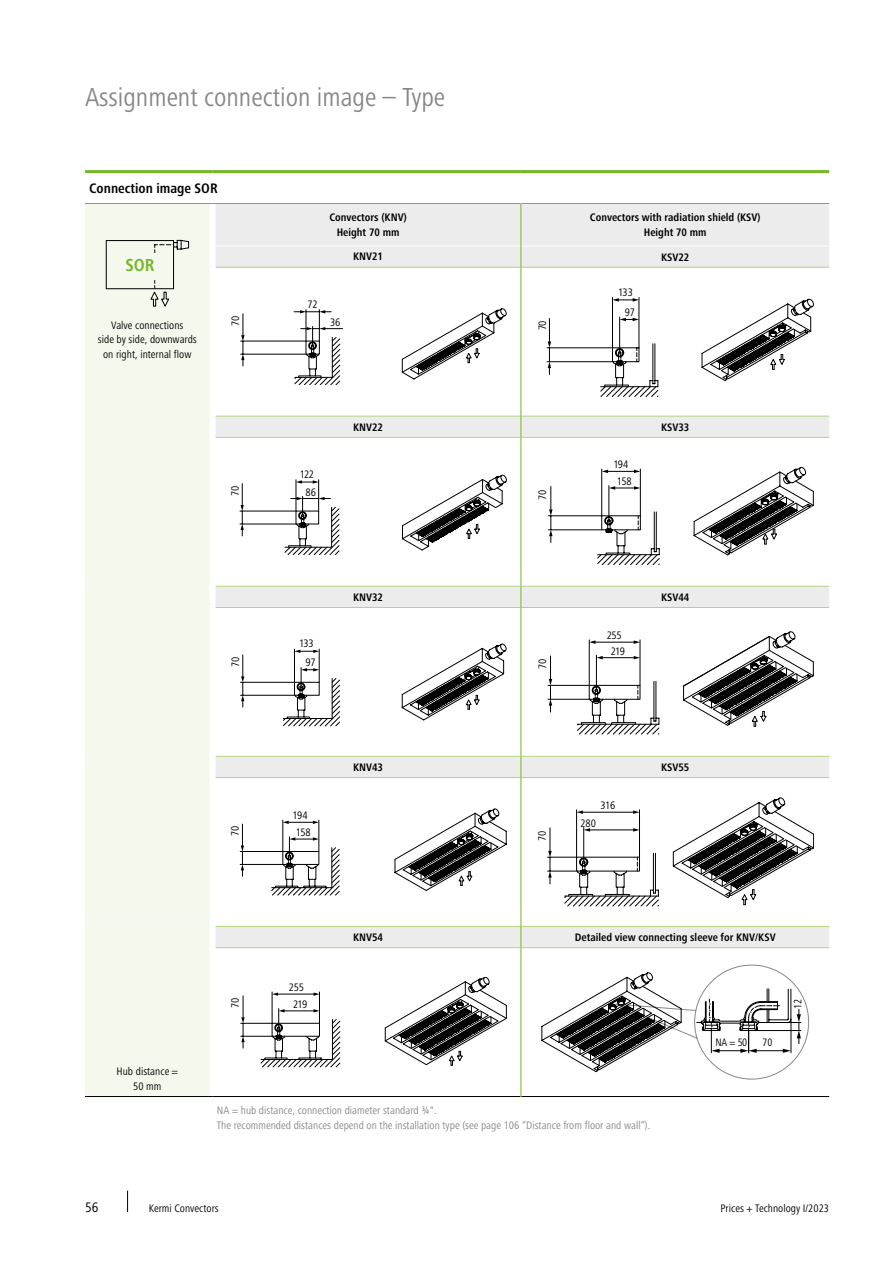
<style>
.page{position:relative;width:893px;height:1263px;background:#fff}
.page>*{position:absolute;margin:0;border:0;box-sizing:border-box;transform-origin:0 0}
.t1{font:condensed 27px "Frutiger Next LTW1 G";color:#868786}
.t2{font:700 condensed 18px "Frutiger Next LTW1 G";color:#75b726}
.t3{font:700 condensed 14.25px "Frutiger Next LTW1 G";color:#000}
.t4{font:condensed 14.25px "Frutiger Next LTW1 G";color:#000}
.t5{font:condensed 11.25px/14.9px "Frutiger Next LTW1 G";color:#000;text-align:center}
.t6{font:700 condensed 11.25px/14.9px "Frutiger Next LTW1 G";color:#000;text-align:center}
.t7{font:condensed 11.25px/14.9px "Frutiger Next LTW1 G";color:#868786}
.t8{font:condensed 11.1px "Frutiger Next LTW1 G";letter-spacing:-.035em;color:#000;scale:.96 1}
.t9{font:condensed 11.1px "Frutiger Next LTW1 G";letter-spacing:-.035em;color:#000;scale:.95 1}
.t10{font:condensed 11.1px "Frutiger Next LTW1 G";letter-spacing:-.035em;color:#000}
</style>
<div class="page">
<svg style="left:127px;top:1191px;width:1px;height:21px"></svg>
<svg style="left:216px;top:438px;width:613px;height:509px"></svg>
<div style="left:85px;top:437px;width:125px;height:659px;background:#f4f8ed"></div>
<div style="left:85px;top:586px;width:125px;height:362px;background:#f4f8ed"></div>
<hr style="left:216px;top:437px;width:304px;height:1px;background:#b5d383">
<hr style="left:521px;top:437px;width:308px;height:1px;background:#b5d383">
<hr style="left:85px;top:170px;width:128px;height:3px;background:#75b726">
<hr style="left:213px;top:170px;width:308px;height:3px;background:#75b726">
<hr style="left:521px;top:170px;width:308px;height:3px;background:#75b726">
<hr style="left:216px;top:777px;width:304px;height:1px;background:#b5d383">
<hr style="left:521px;top:777px;width:308px;height:1px;background:#b5d383">
<hr style="left:216px;top:926px;width:304px;height:1px;background:#b5d383">
<hr style="left:216px;top:947px;width:304px;height:1px;background:#b5d383">
<hr style="left:521px;top:947px;width:308px;height:1px;background:#b5d383">
<hr style="left:216px;top:607px;width:304px;height:1px;background:#b5d383">
<hr style="left:85px;top:1096px;width:128px;height:1px;background:#000">
<hr style="left:216px;top:586px;width:304px;height:1px;background:#b5d383">
<hr style="left:521px;top:926px;width:308px;height:1px;background:#b5d383">
<hr style="left:213px;top:1096px;width:307px;height:1px;background:#000">
<hr style="left:521px;top:1096px;width:308px;height:1px;background:#000">
<hr style="left:216px;top:756px;width:304px;height:1px;background:#b5d383">
<hr style="left:521px;top:756px;width:308px;height:1px;background:#b5d383">
<hr style="left:521px;top:586px;width:308px;height:1px;background:#b5d383">
<hr style="left:521px;top:607px;width:308px;height:1px;background:#b5d383">
<hr style="left:520px;top:437px;width:1px;height:149px;background:#75b726">
<svg style="left:520px;top:586px;width:1px;height:21px"></svg>
<hr style="left:520px;top:607px;width:1px;height:149px;background:#75b726">
<svg style="left:520px;top:756px;width:1px;height:21px"></svg>
<hr style="left:520px;top:777px;width:1px;height:149px;background:#75b726">
<svg style="left:520px;top:926px;width:1px;height:22px"></svg>
<hr style="left:520px;top:948px;width:1px;height:149px;background:#75b726">
<svg style="left:85px;top:203px;width:744px;height:234px"></svg>
<hr style="left:240px;top:524px;width:56px;height:1px;background:#000">
<hr style="left:240px;top:511px;width:56px;height:1px;background:#000">
<svg style="left:241px;top:484px;width:3px;height:52px"></svg>
<svg style="left:284px;top:475px;width:223px;height:80px"></svg>
<svg style="left:548px;top:467px;width:266px;height:98px"></svg>
<hr style="left:240px;top:695px;width:54px;height:1px;background:#000">
<hr style="left:240px;top:682px;width:54px;height:1px;background:#000">
<svg style="left:241px;top:655px;width:3px;height:52px"></svg>
<svg style="left:283px;top:644px;width:223px;height:82px"></svg>
<svg style="left:548px;top:631px;width:266px;height:104px"></svg>
<hr style="left:240px;top:864px;width:43px;height:1px;background:#000">
<hr style="left:240px;top:851px;width:43px;height:1px;background:#000">
<svg style="left:241px;top:824px;width:3px;height:52px"></svg>
<svg style="left:271px;top:809px;width:236px;height:86px"></svg>
<svg style="left:548px;top:798px;width:266px;height:108px"></svg>
<hr style="left:241px;top:1036px;width:31px;height:1px;background:#000">
<hr style="left:241px;top:1023px;width:31px;height:1px;background:#000">
<svg style="left:241px;top:996px;width:4px;height:52px"></svg>
<svg style="left:260px;top:977px;width:247px;height:90px"></svg>
<svg style="left:541px;top:965px;width:268px;height:114px"></svg>
<h1 class="t1" style="left:85px;top:82px;width:362px">Assignment connection image – Type</h1>
<p class="t3" style="left:89px;top:180px;width:130px">Connection image SOR</p>
<h2 class="t2" style="left:125px;top:255px;width:31px">SOR</h2>
<p class="t5" style="left:98px;top:317px;width:100px">Valve connections<br>side by side, downwards on right, internal flow</p>
<p class="t5" style="left:228px;top:326px;width:12px;rotate:-90deg">70</p>
<p class="t5" style="left:228px;top:496px;width:12px;rotate:-90deg">70</p>
<p class="t5" style="left:228px;top:667px;width:12px;rotate:-90deg">70</p>
<p class="t5" style="left:308px;top:297px;width:12px">72</p>
<p class="t6" style="left:329px;top:210px;width:79px">Convectors (KNV)<br>Height 70 mm</p>
<p class="t6" style="left:590px;top:210px;width:172px">Convectors with radiation shield (KSV)<br>Height 70 mm</p>
<p class="t6" style="left:353px;top:249px;width:32px">KNV21</p>
<p class="t6" style="left:661px;top:250px;width:30px">KSV22</p>
<p class="t5" style="left:330px;top:315px;width:12px">36</p>
<p class="t5" style="left:535px;top:330px;width:12px;rotate:-90deg">70</p>
<p class="t5" style="left:618px;top:282px;width:18px;line-height:19.8px">133<br>97</p>
<p class="t5" style="left:300px;top:465px;width:18px;line-height:17.9px">122<br>86</p>
<p class="t6" style="left:353px;top:419px;width:32px">KNV22</p>
<p class="t6" style="left:661px;top:420px;width:30px">KSV33</p>
<p class="t5" style="left:535px;top:500px;width:12px;rotate:-90deg">70</p>
<p class="t5" style="left:613px;top:456px;width:20px;line-height:16.8px">194<br>158</p>
<p class="t5" style="left:299px;top:634px;width:18px;line-height:18.8px">133<br>97</p>
<p class="t6" style="left:353px;top:589px;width:32px">KNV32</p>
<p class="t6" style="left:661px;top:590px;width:30px">KSV44</p>
<p class="t5" style="left:535px;top:669px;width:12px;rotate:-90deg">70</p>
<p class="t5" style="left:607px;top:627px;width:20px;line-height:15.9px">255<br>219</p>
<p class="t5" style="left:117px;top:1063px;width:63px">Hub distance =<br>50 mm</p>
<p class="t5" style="left:228px;top:836px;width:12px;rotate:-90deg">70</p>
<p class="t5" style="left:293px;top:807px;width:20px;line-height:16.5px">194<br>158</p>
<p class="t6" style="left:353px;top:759px;width:32px">KNV43</p>
<p class="t6" style="left:661px;top:760px;width:30px">KSV55</p>
<p class="t5" style="left:601px;top:798px;width:16px">316</p>
<p class="t5" style="left:535px;top:841px;width:12px;rotate:-90deg">70</p>
<p class="t5" style="left:580px;top:816px;width:17px">280</p>
<p class="t5" style="left:228px;top:1007px;width:12px;rotate:-90deg">70</p>
<p class="t5" style="left:289px;top:978px;width:20px;line-height:17.1px">255<br>219</p>
<p class="t6" style="left:353px;top:930px;width:32px">KNV54</p>
<p class="t6" style="left:575px;top:930px;width:202px">Detailed view connecting sleeve for KNV/KSV</p>
<p class="t8" style="left:715px;top:1035px;width:34px">NA = 50</p>
<p class="t9" style="left:763px;top:1035px;width:12px">70</p>
<p class="t10" style="left:791px;top:1009px;width:11px;rotate:-90deg">12</p>
<p class="t7" style="left:217px;top:1103px;width:435px">NA = hub distance, connection diameter standard ¾".<br>The recommended distances depend on the installation type (see page 106 “Distance from floor and wall”).</p>
<p class="t4" style="left:85px;top:1199px;width:15px">56</p>
<p class="t5" style="left:149px;top:1201px;width:71px">Kermi Convectors</p>
<p class="t5" style="left:720px;top:1201px;width:110px">Prices + Technology I/2023</p>
</div>
